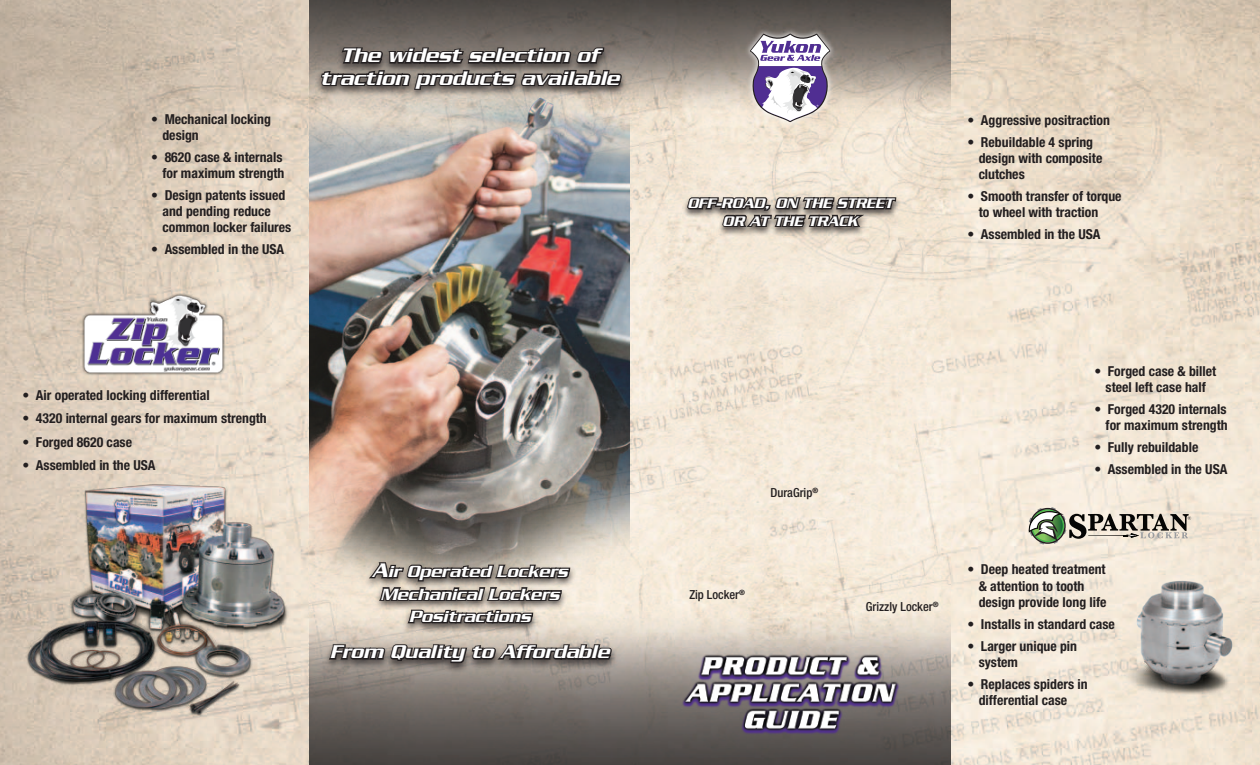
<style>
.page{position:relative;width:1260px;height:765px;background:#fff}
.page>*{position:absolute;margin:0;border:0;box-sizing:border-box;transform-origin:0 0}
.t1{font:italic 500 21.25px/22.5px "Serpentine";letter-spacing:-.005em;color:#fff;text-align:center}
.t2{font:italic 500 20px "Serpentine";letter-spacing:-.005em;color:#fff}
.t3{font:italic 500 17.5px/22.5px "Serpentine";letter-spacing:-.005em;color:#fff;text-align:center}
.t4{font:italic 500 15px/17.5px "Serpentine";letter-spacing:-.005em;color:#fff;text-align:center}
.t5{font:700 condensed 13.75px/16.2px "Helvetica Neue";color:#231f20}
.t6{font:500 condensed 12.5px "Helvetica Neue";color:#231f20}
.s1{font-size:21.25px}
</style>
<div class="page">
<img style="left:0;top:0;width:1260px;height:765px">
<img style="left:310px;top:0;width:641px;height:765px">
<div style="left:743px;top:27px;width:94px;height:102px;background:#fff;opacity:.75"></div>
<svg style="left:750px;top:33px;width:81px;height:89px"></svg>
<img style="left:1117px;top:570px;width:135px;height:138px">
<svg style="left:1029px;top:507px;width:162px;height:38px;background:#b2b0a1"></svg>
<img style="left:22px;top:479px;width:269px;height:237px">
<img style="left:79px;top:292px;width:149px;height:86px">
<img style="left:645px;top:642px;width:291px;height:102px">
<img style="left:310px;top:0;width:320px;height:744px">
<div style="left:315px;top:44px;width:313px;height:56px;background:#231f20;opacity:.75"></div>
<img style="left:319px;top:0;width:305px;height:227px">
<div style="left:323px;top:559px;width:295px;height:115px;background:#231f20;opacity:.75"></div>
<svg style="left:366px;top:555px;width:206px;height:73px;background:#8b837b"></svg>
<svg style="left:326px;top:642px;width:288px;height:36px;background:#746d68"></svg>
<div style="left:682px;top:195px;width:220px;height:41px;background:#231f20;opacity:.75"></div>
<svg style="left:685px;top:180px;width:213px;height:49px;background:#9c948a"></svg>
<p class="t5" style="left:162px;top:110px;width:110px;text-indent:-11px">• Mechanical locking design</p>
<p class="t5" style="left:151px;top:149px;width:135px;text-align:right">• 8620 case &amp; internals for maximum strength</p>
<p class="t5" style="left:162px;top:187px;width:130px;text-indent:-11px">• Design patents issued and pending reduce common locker failures</p>
<p class="t5" style="left:151px;top:241px;width:135px">• Assembled in the USA</p>
<h1 class="t1" style="left:320px;top:44px;width:301px">The widest selection of traction products available</h1>
<p class="t5" style="left:22px;top:387px;width:189px">• Air operated locking differential</p>
<p class="t5" style="left:22px;top:410px;width:246px">• 4320 internal gears for maximum strength</p>
<p class="t5" style="left:22px;top:433px;width:111px">• Forged 8620 case</p>
<p class="t5" style="left:22px;top:457px;width:135px">• Assembled in the USA</p>
<p class="t3" style="left:372px;top:560px;width:197px"><span class="s1">A</span>ir Operated Lockers<br>Mechanical Lockers<br>Positractions</p>
<h2 class="t2" style="left:330px;top:641px;width:281px">From Quality to Affordable</h2>
<p class="t4" style="left:687px;top:194px;width:207px">OFF-ROAD, ON THE STREET<br>OR AT THE TRACK</p>
<p class="t5" style="left:968px;top:112px;width:144px">• Aggressive positraction</p>
<p class="t5" style="left:979px;top:134px;width:125px;text-indent:-11px">• Rebuildable 4 spring design with composite clutches</p>
<p class="t5" style="left:979px;top:188px;width:144px;text-indent:-11px">• Smooth transfer of torque to wheel with traction</p>
<p class="t5" style="left:968px;top:226px;width:135px">• Assembled in the USA</p>
<p class="t6" style="left:770px;top:485px;width:49px">DuraGrip<sup>®</sup></p>
<p class="t6" style="left:689px;top:587px;width:57px">Zip Locker<sup>®</sup></p>
<p class="t5" style="left:1094px;top:363px;width:123px;text-align:center">• Forged case &amp; billet steel left case half</p>
<p class="t5" style="left:1094px;top:401px;width:135px;text-align:right">• Forged 4320 internals for maximum strength</p>
<p class="t5" style="left:1094px;top:439px;width:106px">• Fully rebuildable</p>
<p class="t5" style="left:1094px;top:461px;width:135px">• Assembled in the USA</p>
<p class="t6" style="left:866px;top:600px;width:74px">Grizzly Locker<sup>®</sup></p>
<p class="t5" style="left:979px;top:561px;width:129px;text-indent:-11px">• Deep heated treatment &amp; attention to tooth design provide long life</p>
<p class="t5" style="left:968px;top:616px;width:149px">• Installs in standard case</p>
<p class="t5" style="left:979px;top:637px;width:100px;text-indent:-11px">• Larger unique pin system</p>
<p class="t5" style="left:979px;top:676px;width:110px;text-indent:-11px">• Replaces spiders in differential case</p>
</div>
